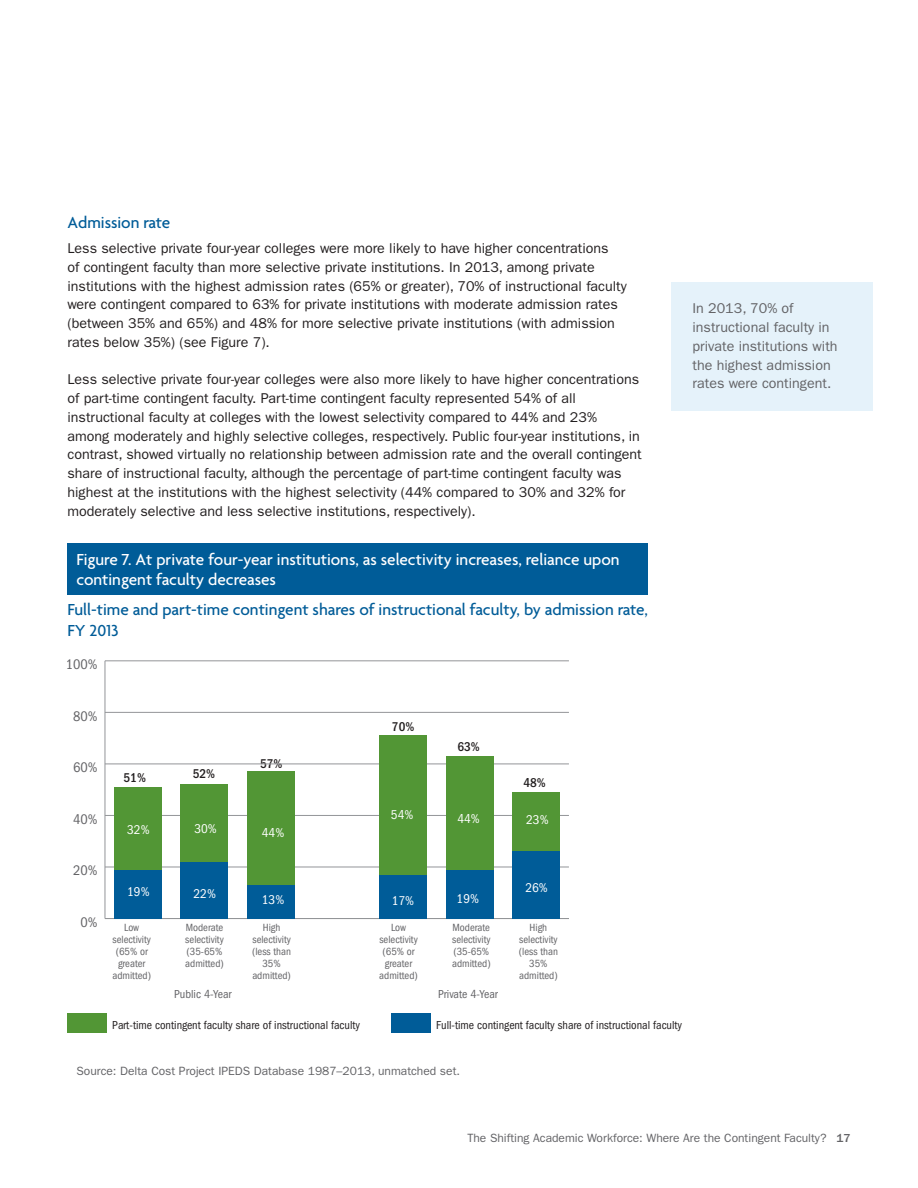
<style>
.page{position:relative;width:918px;height:1188px;background:#fff}
.page>*{position:absolute;margin:0;border:0;box-sizing:border-box;transform-origin:0 0}
._12B_Table_Header_Re{font:500 17.25px/20.2px "Agenda";color:#fff}
._5A_Body_Text__FG_9{font:500 17.25px/20.2px "Agenda";color:#005c98}
._4A_Body_Subhead__A{font:500 17.25px "Agenda";color:#005c98}
.t1{font:condensed 14.4px "ITC Franklin Gothic Std";color:#636366}
._5A_Body_Text__FG_9-2{font:14.25px/18.8px "ITC Franklin Gothic Std";color:#231f20}
._6B_Sidebar_Text__FG{font:14.25px/18.8px "ITC Franklin Gothic Std";color:#636366}
.t2{font:condensed 13.2px "ITC Franklin Gothic Std";color:#fff}
.t3{font:500 condensed 13.2px "ITC Franklin Gothic Std";color:#231f20}
._12E_Table_Footnote{font:12px "ITC Franklin Gothic Std";color:#636366}
.t4{font:condensed 12px "ITC Franklin Gothic Std";color:#231f20}
.t5{font:condensed 12px "ITC Franklin Gothic Std";color:#636366}
.t6{font:condensed 10.8px/12px "ITC Franklin Gothic Std";color:#636366;text-align:center}
.s1{font-weight:500}
</style>
<div class="page">
<div style="left:68px;top:543px;width:580px;height:52px;background:#005c98"></div>
<div style="left:671px;top:282px;width:201px;height:128px;background:#e5f2fa"></div>
<div style="left:68px;top:1014px;width:39px;height:19px;background:#529635"></div>
<div style="left:392px;top:1014px;width:39px;height:19px;background:#005c98"></div>
<hr style="left:105px;top:661px;width:1px;height:258px;background:#939598">
<hr style="left:105px;top:918px;width:464px;height:1px;background:#939598">
<hr style="left:105px;top:867px;width:464px;height:1px;background:#939598">
<hr style="left:105px;top:815px;width:464px;height:1px;background:#939598">
<hr style="left:105px;top:764px;width:464px;height:1px;background:#939598">
<hr style="left:105px;top:712px;width:464px;height:1px;background:#939598">
<hr style="left:105px;top:661px;width:464px;height:1px;background:#939598">
<div style="left:114px;top:787px;width:48px;height:83px;background:#529635"></div>
<div style="left:181px;top:785px;width:47px;height:77px;background:#529635"></div>
<div style="left:247px;top:772px;width:48px;height:113px;background:#529635"></div>
<div style="left:379px;top:736px;width:48px;height:139px;background:#529635"></div>
<div style="left:446px;top:756px;width:47px;height:114px;background:#529635"></div>
<div style="left:512px;top:792px;width:48px;height:60px;background:#529635"></div>
<div style="left:114px;top:870px;width:48px;height:49px;background:#005c98"></div>
<div style="left:181px;top:862px;width:47px;height:57px;background:#005c98"></div>
<div style="left:247px;top:885px;width:48px;height:34px;background:#005c98"></div>
<div style="left:379px;top:875px;width:48px;height:44px;background:#005c98"></div>
<div style="left:446px;top:870px;width:47px;height:49px;background:#005c98"></div>
<div style="left:512px;top:852px;width:48px;height:67px;background:#005c98"></div>
<p class="_4A_Body_Subhead__A" style="left:68px;top:214px;width:104px">Admission rate</p>
<p class="_5A_Body_Text__FG_9-2" style="left:68px;top:239px;width:561px">Less selective private four-year colleges were more likely to have higher concentrations<br>of contingent faculty than more selective private institutions. In 2013, among private institutions with the highest admission rates (65% or greater), 70% of instructional faculty were contingent compared to 63% for private institutions with moderate admission rates (between 35% and 65%) and 48% for more selective private institutions (with admission rates below 35%) (see Figure 7).</p>
<p class="_5A_Body_Text__FG_9-2" style="left:68px;top:370px;width:576px">Less selective private four-year colleges were also more likely to have higher concentrations of part-time contingent faculty. Part-time contingent faculty represented 54% of all instructional faculty at colleges with the lowest selectivity compared to 44% and 23% among moderately and highly selective colleges, respectively. Public four-year institutions, in contrast, showed virtually no relationship between admission rate and the overall contingent share of instructional faculty, although the percentage of part-time contingent faculty was highest at the institutions with the highest selectivity (44% compared to 30% and 32% for moderately selective and less selective institutions, respectively).</p>
<p class="_12B_Table_Header_Re" style="left:76px;top:550px;width:545px">Figure 7. At private four-year institutions, as selectivity increases, reliance upon contingent faculty decreases</p>
<p class="_5A_Body_Text__FG_9" style="left:68px;top:601px;width:582px">Full-time and part-time contingent shares of instructional faculty, by admission rate,<br>FY 2013</p>
<p class="t1" style="left:66px;top:656px;width:33px">100%</p>
<p class="_6B_Sidebar_Text__FG" style="left:693px;top:299px;width:147px">In 2013, 70% of instructional faculty in private institutions with the highest admission rates were contingent.</p>
<p class="t1" style="left:73px;top:708px;width:26px">80%</p>
<p class="t1" style="left:73px;top:759px;width:26px">60%</p>
<p class="t1" style="left:73px;top:811px;width:26px">40%</p>
<p class="t1" style="left:73px;top:862px;width:26px">20%</p>
<p class="t1" style="left:81px;top:914px;width:19px">0%</p>
<p class="t3" style="left:124px;top:770px;width:24px">51%</p>
<p class="t3" style="left:193px;top:766px;width:24px">52%</p>
<p class="t2" style="left:127px;top:822px;width:24px">32%</p>
<p class="t2" style="left:194px;top:821px;width:24px">30%</p>
<p class="t2" style="left:127px;top:884px;width:24px">19%</p>
<p class="t2" style="left:194px;top:886px;width:24px">22%</p>
<p class="t3" style="left:260px;top:756px;width:24px">57%</p>
<p class="t2" style="left:262px;top:825px;width:24px">44%</p>
<p class="t3" style="left:392px;top:719px;width:24px">70%</p>
<p class="t2" style="left:391px;top:807px;width:24px">54%</p>
<p class="t3" style="left:457px;top:739px;width:24px">63%</p>
<p class="t2" style="left:457px;top:811px;width:24px">44%</p>
<p class="t2" style="left:262px;top:893px;width:24px">13%</p>
<p class="t2" style="left:457px;top:891px;width:24px">19%</p>
<p class="t2" style="left:392px;top:893px;width:24px">17%</p>
<p class="t3" style="left:523px;top:775px;width:24px">48%</p>
<p class="t2" style="left:526px;top:812px;width:24px">23%</p>
<p class="t2" style="left:525px;top:881px;width:24px">26%</p>
<p class="t6" style="left:112px;top:922px;width:40px">Low selectivity (65% or greater admitted)</p>
<p class="t6" style="left:185px;top:922px;width:40px;text-align:left">Moderate selectivity (35-65% admitted)</p>
<p class="t6" style="left:252px;top:922px;width:41px">High selectivity (less than<br>35% admitted)</p>
<p class="t6" style="left:379px;top:922px;width:40px">Low selectivity (65% or greater admitted)</p>
<p class="t6" style="left:452px;top:922px;width:40px;text-align:left">Moderate selectivity (35-65% admitted)</p>
<p class="t6" style="left:519px;top:922px;width:41px">High selectivity (less than<br>35% admitted)</p>
<p class="t5" style="left:174px;top:988px;width:59px">Public 4-Year</p>
<p class="t5" style="left:438px;top:988px;width:61px">Private 4-Year</p>
<p class="t4" style="left:112px;top:1019px;width:249px">Part-time contingent faculty share of instructional faculty</p>
<p class="t4" style="left:436px;top:1019px;width:247px">Full-time contingent faculty share of instructional faculty</p>
<p class="_12E_Table_Footnote" style="left:76px;top:1064px;width:385px">Source: Delta Cost Project IPEDS Database 1987–2013, unmatched set.</p>
<p class="_12E_Table_Footnote" style="left:467px;top:1131px;width:385px">The Shifting Academic Workforce: Where Are the Contingent Faculty? <span class="s1">17</span></p>
</div>
